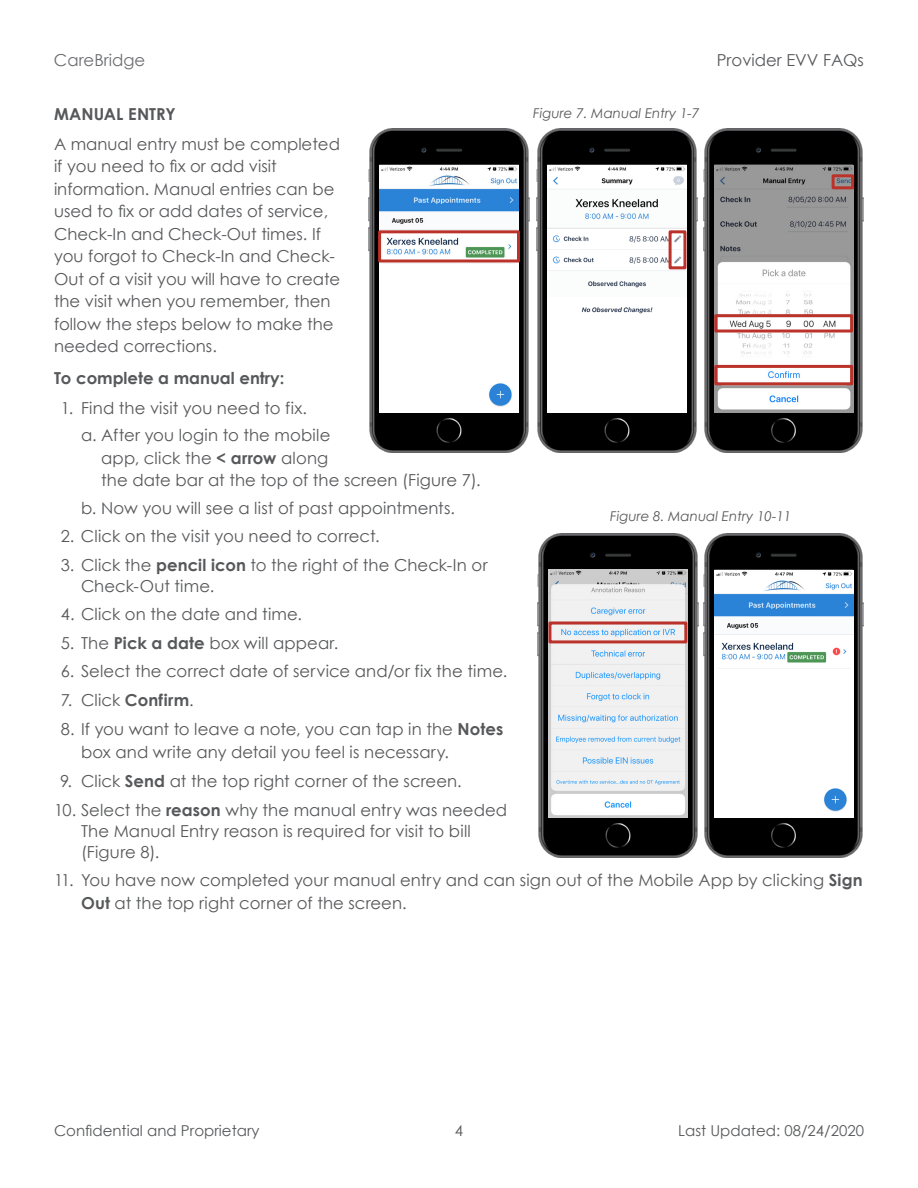
<style>
.page{position:relative;width:918px;height:1188px;background:#fff}
.page>*{position:absolute;margin:0;border:0;box-sizing:border-box;transform-origin:0 0}
._01_Normal{font:16.5px/22.5px "Century Gothic";color:#57585a}
.Numbered_List_01{font:16.5px "Century Gothic";letter-spacing:.005em;color:#57585a}
._01_Normal-2{font:700 16.5px "Century Gothic";color:#57585a}
.Sub-Header{font:700 16.5px "Century Gothic";color:#57585a}
.t1{font:16.5px "Century Gothic";color:#6c6d70}
.t2{font:15px "Century Gothic";color:#57585a}
.Figure_Caption{font:italic 13.5px "Century Gothic";color:#57585a}
.s1{font-weight:700}
</style>
<div class="page">
<img style="left:369px;top:129px;width:160px;height:324px">
<img style="left:380px;top:166px;width:139px;height:247px">
<div style="left:378px;top:230px;width:142px;height:32px;border:3px solid #bb322b"></div>
<img style="left:537px;top:129px;width:160px;height:324px">
<img style="left:548px;top:166px;width:138px;height:247px">
<div style="left:669px;top:230px;width:17px;height:39px;border:3px solid #bb322b"></div>
<img style="left:703px;top:129px;width:161px;height:324px">
<img style="left:714px;top:165px;width:139px;height:247px">
<div style="left:714px;top:314px;width:139px;height:19px;border:3px solid #bb322b"></div>
<div style="left:714px;top:365px;width:139px;height:20px;border:3px solid #bb322b"></div>
<div style="left:832px;top:174px;width:22px;height:15px;border:3px solid #bb322b"></div>
<img style="left:538px;top:534px;width:160px;height:324px">
<img style="left:548px;top:570px;width:139px;height:247px">
<div style="left:548px;top:622px;width:139px;height:21px;border:3px solid #bb322b"></div>
<img style="left:703px;top:534px;width:161px;height:324px">
<img style="left:714px;top:570px;width:139px;height:247px">
<p class="t1" style="left:54px;top:49px;width:93px">CareBridge</p>
<p class="_01_Normal" style="left:717px;top:49px;width:149px">Provider EVV FAQs</p>
<p class="Sub-Header" style="left:54px;top:102px;width:123px">MANUAL ENTRY</p>
<p class="_01_Normal" style="left:54px;top:132px;width:288px">A manual entry must be completed if you need to fix or add visit information. Manual entries can be used to fix or add dates of service,<br>Check-In and Check-Out times. If you forgot to Check-In and Check-<br>Out of a visit you will have to create the visit when you remember, then follow the steps below to make the needed corrections.</p>
<p class="_01_Normal-2" style="left:54px;top:365px;width:232px">To complete a manual entry:</p>
<p class="_01_Normal" style="left:61px;top:396px;width:248px">1. Find the visit you need to fix.</p>
<p class="_01_Normal" style="left:101px;top:424px;width:381px;text-indent:-20px">a. After you login to the mobile<br>app, click the <span class="s1">&lt; arrow</span> along<br>the date bar at the top of the screen (Figure 7).</p>
<p class="_01_Normal" style="left:81px;top:497px;width:376px">b. Now you will see a list of past appointments.</p>
<p class="Numbered_List_01" style="left:61px;top:524px;width:321px">2. Click on the visit you need to correct.</p>
<p class="_01_Normal" style="left:81px;top:554px;width:408px;line-height:21px;text-indent:-20px">3. Click the <span class="s1">pencil icon</span> to the right of the Check-In or<br>Check-Out time.</p>
<p class="_01_Normal" style="left:61px;top:602px;width:243px">4. Click on the date and time.</p>
<p class="_01_Normal" style="left:61px;top:632px;width:279px">5. The <span class="s1">Pick a date</span> box will appear.</p>
<p class="_01_Normal" style="left:61px;top:659px;width:448px">6. Select the correct date of service and/or fix the time.</p>
<p class="_01_Normal" style="left:61px;top:689px;width:134px">7. Click <span class="s1">Confirm</span>.</p>
<p class="_01_Normal" style="left:81px;top:718px;width:424px;text-indent:-20px">8. If you want to leave a note, you can tap in the <span class="s1">Notes </span>box and write any detail you feel is necessary.</p>
<p class="_01_Normal" style="left:60px;top:770px;width:403px">9. Click <span class="s1">Send</span> at the top right corner of the screen.</p>
<p class="_01_Normal" style="left:81px;top:800px;width:428px;line-height:21px;text-indent:-27px">10. Select the <span class="s1">reason</span> why the manual entry was needed<br>The Manual Entry reason is required for visit to bill (Figure 8).</p>
<p class="_01_Normal" style="left:81px;top:869px;width:783px;text-indent:-27px">11. You have now completed your manual entry and can sign out of the Mobile App by clicking <span class="s1">Sign<br>Out</span> at the top right corner of the screen.</p>
<p class="Figure_Caption" style="left:533px;top:103px;width:168px">Figure 7. Manual Entry 1-7</p>
<p class="Figure_Caption" style="left:610px;top:506px;width:183px">Figure 8. Manual Entry 10-11</p>
<p class="t2" style="left:54px;top:1120px;width:207px">Confidential and Proprietary</p>
<p class="t2" style="left:455px;top:1120px;width:10px">4</p>
<p class="t2" style="left:678px;top:1120px;width:187px">Last Updated: 08/24/2020</p>
</div>
